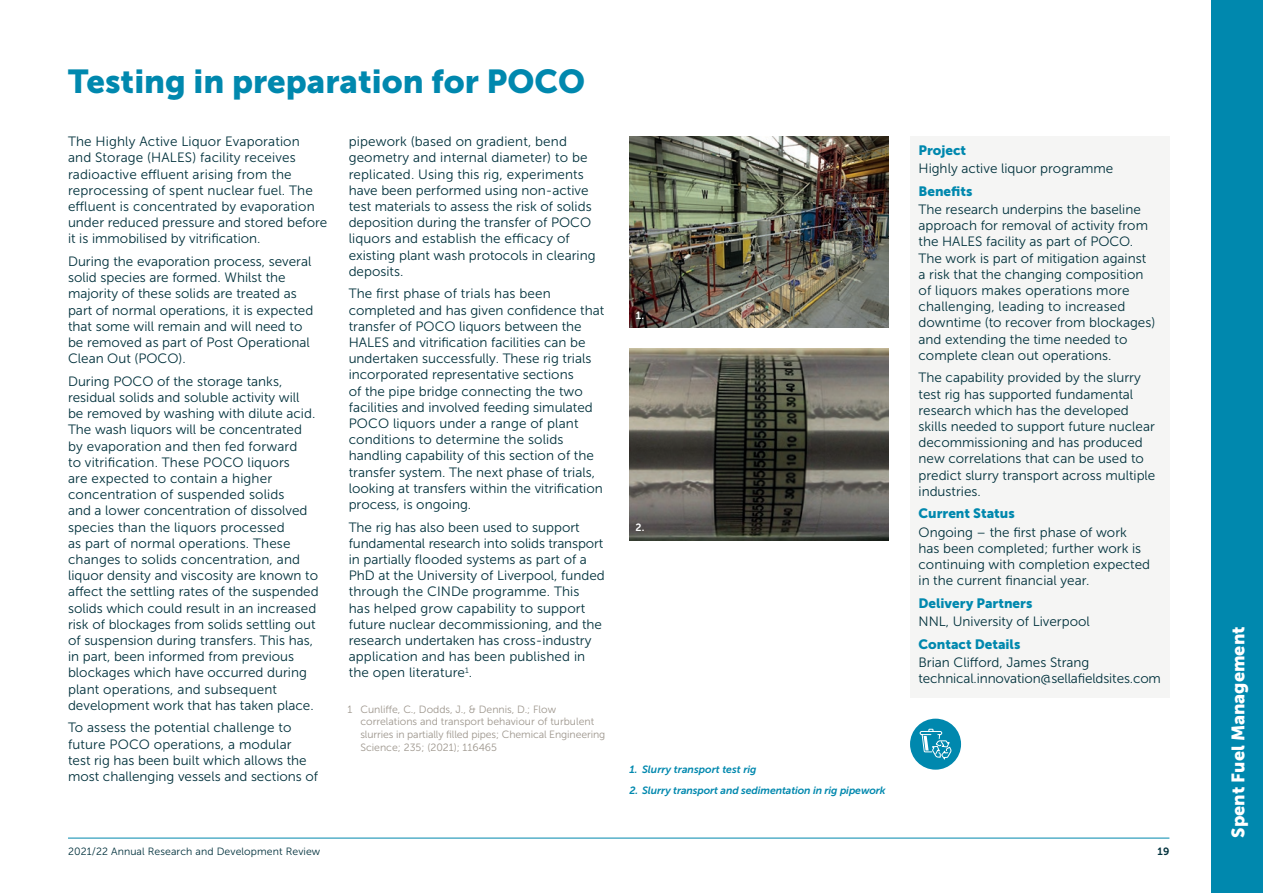
<style>
.page{position:relative;width:1263px;height:893px;background:#fff}
.page>*{position:absolute;margin:0;border:0;box-sizing:border-box;transform-origin:0 0}
.H1_colour{font:33px "Museo Sans 900";color:#0088ae}
.t1{font:18px "Museo Sans 900";color:#fff}
.Body_text{font:13.5px/16.2px "Museo Sans 300";color:#00313c}
.Body_heading{font:13.5px "Museo Sans 900";color:#0088ae}
.Note{font:10.5px/12.6px "Museo Sans 300";color:#9d968d}
.t2{font:italic 10.5px "Museo Sans 700";letter-spacing:-.01em;color:#0088ae}
.t3{font:10.5px "Museo Sans 300";letter-spacing:.01em;color:#00313c}
.t4{font:10.5px "Museo Sans 700";color:#fff}
.t5{font:10.5px "Museo Sans 700";color:#00313c}
</style>
<div class="page">
<div style="left:1212px;top:0;width:51px;height:893px;background:#0088ae"></div>
<div style="left:910px;top:136px;width:259px;height:561px;background:#f5f5f4"></div>
<img style="left:629px;top:136px;width:260px;height:191px">
<img style="left:629px;top:349px;width:260px;height:191px">
<hr style="left:68px;top:838px;width:1101px;height:1px;background:#0088ae">
<div style="left:910px;top:719px;width:51px;height:51px;background:#0088ae;border-radius:50%"></div>
<svg style="left:919px;top:728px;width:33px;height:32px"></svg>
<h1 class="H1_colour" style="left:68px;top:62px;width:519px">Testing in preparation for POCO</h1>
<p class="Body_text" style="left:68px;top:134px;width:261px">The Highly Active Liquor Evaporation<br>and Storage (HALES) facility receives radioactive effluent arising from the reprocessing of spent nuclear fuel. The effluent is concentrated by evaporation under reduced pressure and stored before it is immobilised by vitrification.</p>
<p class="Body_text" style="left:68px;top:253px;width:247px">During the evaporation process, several solid species are formed. Whilst the majority of these solids are treated as part of normal operations, it is expected that some will remain and will need to be removed as part of Post Operational Clean Out (POCO).</p>
<p class="Body_text" style="left:68px;top:373px;width:252px">During POCO of the storage tanks, residual solids and soluble activity will<br>be removed by washing with dilute acid.<br>The wash liquors will be concentrated by evaporation and then fed forward<br>to vitrification. These POCO liquors<br>are expected to contain a higher concentration of suspended solids<br>and a lower concentration of dissolved species than the liquors processed<br>as part of normal operations. These changes to solids concentration, and liquor density and viscosity are known to affect the settling rates of the suspended solids which could result in an increased risk of blockages from solids settling out of suspension during transfers. This has, in part, been informed from previous blockages which have occurred during plant operations, and subsequent development work that has taken place.</p>
<p class="Body_text" style="left:68px;top:720px;width:252px">To assess the potential challenge to future POCO operations, a modular<br>test rig has been built which allows the most challenging vessels and sections of</p>
<p class="Body_text" style="left:349px;top:134px;width:248px">pipework (based on gradient, bend geometry and internal diameter) to be replicated. Using this rig, experiments have been performed using non-active test materials to assess the risk of solids deposition during the transfer of POCO liquors and establish the efficacy of existing plant wash protocols in clearing deposits.</p>
<p class="Body_text" style="left:349px;top:286px;width:257px">The first phase of trials has been completed and has given confidence that transfer of POCO liquors between the HALES and vitrification facilities can be undertaken successfully. These rig trials incorporated representative sections<br>of the pipe bridge connecting the two facilities and involved feeding simulated POCO liquors under a range of plant conditions to determine the solids handling capability of this section of the transfer system. The next phase of trials, looking at transfers within the vitrification process, is ongoing.</p>
<p class="Body_text" style="left:349px;top:519px;width:258px">The rig has also been used to support fundamental research into solids transport in partially flooded systems as part of a PhD at the University of Liverpool, funded through the CINDe programme. This<br>has helped grow capability to support future nuclear decommissioning, and the research undertaken has cross-industry application and has been published in the open literature<sup>1</sup>.</p>
<p class="Note" style="left:360px;top:703px;width:246px;text-indent:-13px">1 Cunliffe, C., Dodds, J., &amp; Dennis, D.; Flow correlations and transport behaviour of turbulent slurries in partially filled pipes; Chemical Engineering Science; 235; (2021); 116465</p>
<p class="t4" style="left:636px;top:309px;width:10px">1.</p>
<p class="t4" style="left:636px;top:522px;width:10px">2.</p>
<p class="t2" style="left:629px;top:764px;width:129px">1. Slurry transport test rig</p>
<p class="t2" style="left:629px;top:785px;width:258px">2. Slurry transport and sedimentation in rig pipework</p>
<p class="Body_heading" style="left:918px;top:142px;width:49px">Project</p>
<p class="Body_text" style="left:918px;top:160px;width:196px">Highly active liquor programme</p>
<p class="Body_heading" style="left:918px;top:183px;width:55px">Benefits</p>
<p class="Body_text" style="left:918px;top:201px;width:238px">The research underpins the baseline approach for removal of activity from the HALES facility as part of POCO.<br>The work is part of mitigation against a risk that the changing composition of liquors makes operations more challenging, leading to increased downtime (to recover from blockages) and extending the time needed to complete clean out operations.</p>
<p class="Body_text" style="left:918px;top:370px;width:238px">The capability provided by the slurry test rig has supported fundamental research which has the developed skills needed to support future nuclear decommissioning and has produced new correlations that can be used to predict slurry transport across multiple industries.</p>
<p class="Body_heading" style="left:918px;top:506px;width:98px">Current Status</p>
<p class="Body_text" style="left:918px;top:524px;width:233px">Ongoing – the first phase of work has been completed; further work is continuing with completion expected in the current financial year.</p>
<p class="Body_heading" style="left:918px;top:595px;width:115px">Delivery Partners</p>
<p class="Body_text" style="left:918px;top:613px;width:173px">NNL, University of Liverpool</p>
<p class="Body_heading" style="left:918px;top:636px;width:103px">Contact Details</p>
<p class="Body_text" style="left:918px;top:654px;width:244px">Brian Clifford, James Strang technical.innovation@sellafieldsites.com</p>
<p class="t3" style="left:68px;top:846px;width:254px">2021/22 Annual Research and Development Review</p>
<p class="t5" style="left:1157px;top:846px;width:13px">19</p>
<h2 class="t1" style="left:1228px;top:838px;width:213px;rotate:-90deg">Spent Fuel Management</h2>
</div>
